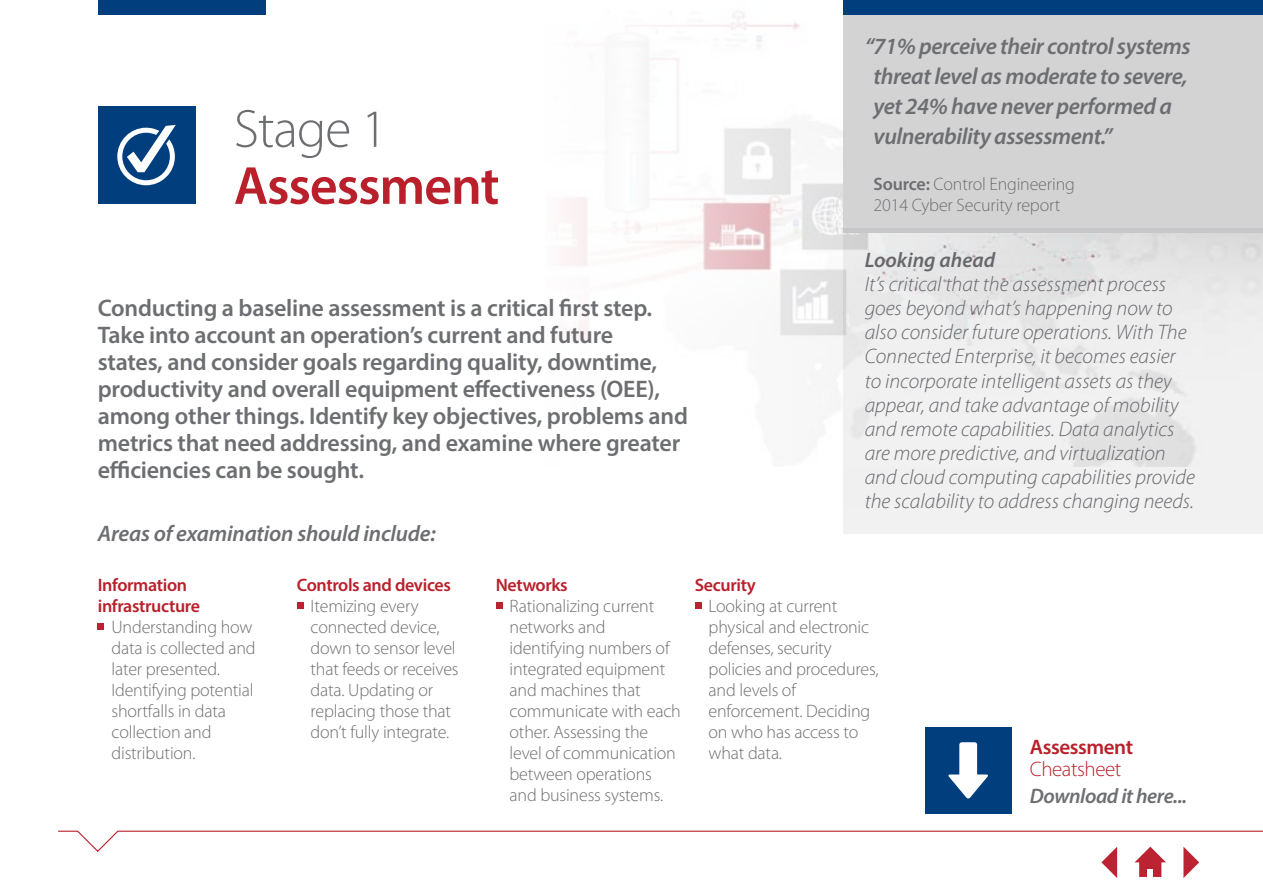
<style>
.page{position:relative;width:1263px;height:893px;background:#fff}
.page>*{position:absolute;margin:0;border:0;box-sizing:border-box;transform-origin:0 0}
.t1{font:600 54px "Myriad Pro";letter-spacing:-.02em;color:#b9202b}
.t2{font:300 54px "Myriad Pro";letter-spacing:-.02em;color:#6d6e71}
.t3{font:600 24px/27px "Myriad Pro";letter-spacing:-.01em;color:#6d6e71}
.t4{font:italic 600 23.25px/30px "Myriad Pro";letter-spacing:-.02em;color:#6d6e71}
.t5{font:italic 600 22.5px "Myriad Pro";letter-spacing:-.01em;color:#6d6e71}
.t6{font:italic 300 21px/24px "Myriad Pro";color:#6d6e71}
.t7{font:italic 600 21px "Myriad Pro";letter-spacing:-.02em;color:#6d6e71}
.t8{font:italic 600 21px "Myriad Pro";color:#6d6e71}
.t9{font:600 21px "Myriad Pro";letter-spacing:-.02em;color:#b9202b}
.t10{font:300 21px "Myriad Pro";letter-spacing:-.02em;color:#b9202b}
.t11{font:300 18px/21px "Myriad Pro";letter-spacing:-.01em;color:#6d6e71}
.t12{font:600 18px/21px "Myriad Pro";letter-spacing:-.02em;color:#b9202b}
.s1{font-weight:600}
</style>
<div class="page">
<svg style="left:58px;top:830px;width:1205px;height:48px"></svg>
<div style="left:98px;top:623px;width:6px;height:7px;background:#bb2332"></div>
<div style="left:297px;top:602px;width:6px;height:7px;background:#bb2332"></div>
<div style="left:496px;top:602px;width:6px;height:7px;background:#bb2332"></div>
<div style="left:695px;top:602px;width:6px;height:7px;background:#bb2332"></div>
<div style="left:843px;top:15px;width:420px;height:217px;background:#d3d3d4"></div>
<div style="left:925px;top:727px;width:86px;height:87px;background:#003e7e"></div>
<svg style="left:948px;top:742px;width:40px;height:57px"></svg>
<div style="left:844px;top:0;width:419px;height:15px;background:#003e7e"></div>
<div style="left:98px;top:0;width:168px;height:15px;background:#003e7e"></div>
<div style="left:98px;top:106px;width:97px;height:98px;background:#003e7e"></div>
<svg style="left:117px;top:125px;width:59px;height:60px"></svg>
<svg style="left:843px;top:228px;width:420px;height:306px;fill:#f0f0f1"></svg>
<h1 class="t2" style="left:234px;top:96px;width:155px">Stage 1</h1>
<h1 class="t1" style="left:234px;top:151px;width:267px">Assessment</h1>
<p class="t4" style="left:873px;top:30px;width:319px;text-indent:-9px">“71% perceive their control systems threat level as moderate to severe, yet 24% have never performed a vulnerability assessment.”</p>
<p class="t11" style="left:873px;top:173px;width:203px"><span class="s1">Source:</span> Control Engineering<br>2014 Cyber Security report</p>
<p class="t3" style="left:98px;top:293px;width:592px">Conducting a baseline assessment is a critical first step.<br>Take into account an operation’s current and future<br>states, and consider goals regarding quality, downtime, productivity and overall equipment effectiveness (OEE), among other things. Identify key objectives, problems and metrics that need addressing, and examine where greater efficiencies can be sought.</p>
<p class="t5" style="left:98px;top:519px;width:339px">Areas of examination should include:</p>
<p class="t8" style="left:865px;top:247px;width:132px">Looking ahead</p>
<p class="t6" style="left:865px;top:272px;width:332px">It’s critical that the assessment process goes beyond what’s happening now to also consider future operations. With The Connected Enterprise, it becomes easier to incorporate intelligent assets as they appear, and take advantage of mobility and remote capabilities. Data analytics are more predictive, and virtualization and cloud computing capabilities provide the scalability to address changing needs.</p>
<p class="t12" style="left:98px;top:574px;width:104px">Information infrastructure</p>
<p class="t11" style="left:112px;top:616px;width:146px">Understanding how data is collected and later presented.<br>Identifying potential shortfalls in data collection and distribution.</p>
<p class="t12" style="left:297px;top:574px;width:156px">Controls and devices</p>
<p class="t11" style="left:311px;top:595px;width:150px">Itemizing every connected device, down to sensor level that feeds or receives data. Updating or replacing those that don’t fully integrate.</p>
<p class="t12" style="left:496px;top:574px;width:73px">Networks</p>
<p class="t11" style="left:510px;top:595px;width:173px">Rationalizing current networks and identifying numbers of integrated equipment and machines that communicate with each other. Assessing the level of communication between operations and business systems.</p>
<p class="t12" style="left:695px;top:574px;width:63px">Security</p>
<p class="t11" style="left:708px;top:595px;width:171px">Looking at current physical and electronic defenses, security policies and procedures, and levels of enforcement. Deciding on who has access to what data.</p>
<p class="t9" style="left:1030px;top:733px;width:105px">Assessment</p>
<p class="t10" style="left:1030px;top:756px;width:93px">Cheatsheet</p>
<p class="t7" style="left:1030px;top:782px;width:159px">Download it here...</p>
</div>
